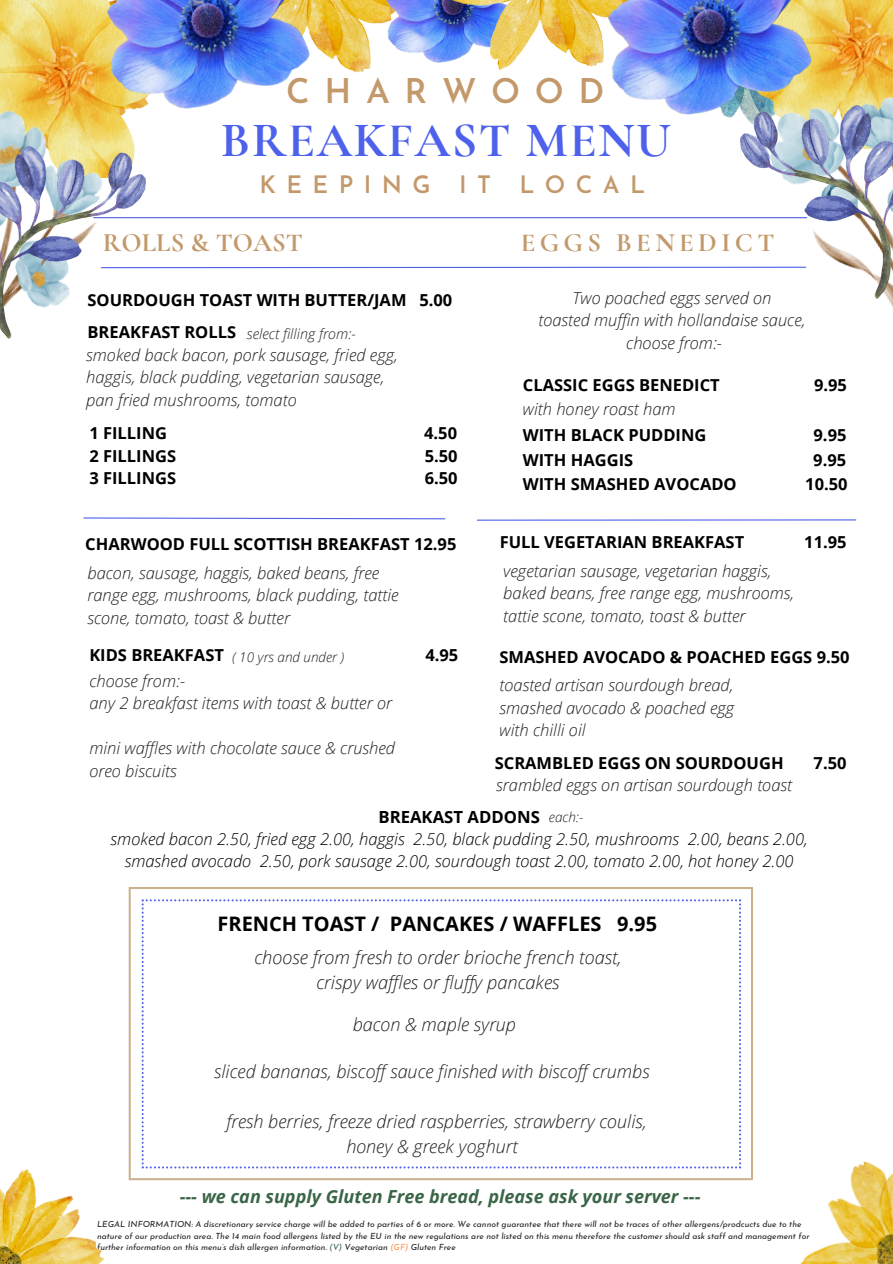
<style>
.page{position:relative;width:893px;height:1264px;background:#fff}
.page>*{position:absolute;margin:0;border:0;box-sizing:border-box;transform-origin:0 0}
.t1{font:700 49.5px "Cormorant Garamond";letter-spacing:.03em;color:#4d61eb}
.t2{font:600 34.05px "Josefin Sans";letter-spacing:.43em;color:#c3996b}
.t3{font:700 26.55px "Cormorant Garamond";letter-spacing:.165em;color:#c3996b}
.t4{font:700 26.55px "Cormorant Garamond";color:#c3996b}
.t5{font:600 24px "Josefin Sans";letter-spacing:.43em;color:#c3996b}
.t6{font:700 19.95px "Open Sans";color:#000}
.t7{font:italic 300 18.15px/24.8px "Open Sans";color:#231f20;text-align:center}
.t8{font:italic 300 18px "Open Sans";color:#231f20}
.t9{font:italic 700 18px "Open Sans";color:#3a6547}
.t10{font:700 16.65px "Open Sans";color:#000}
.t11{font:italic 300 16.5px/22.5px "Open Sans";color:#231f20}
.t12{font:700 16.5px "Open Sans";color:#000}
.t13{font:italic 300 16.5px "Open Sans";color:#000}
.t14{font:italic 300 14.25px "Open Sans";color:#231f20}
.t15{font:italic 300 13.5px "Open Sans";color:#231f20}
.t16{font:italic 8.55px/11.2px "Josefin Sans";color:#231f20}
.s1{color:#3a6547}
.s2{color:#ff914d}
</style>
<div class="page">
<hr style="left:94px;top:217px;width:712px;height:1px;background:#4d61eb">
<hr style="left:101px;top:267px;width:704px;height:1px;background:#4d61eb">
<svg style="left:83px;top:517px;width:363px;height:3px"></svg>
<hr style="left:477px;top:519px;width:378px;height:1px;background:#4d61eb">
<svg style="left:129px;top:887px;width:624px;height:293px"></svg>
<svg style="left:142px;top:899px;width:599px;height:269px"></svg>
<img style="left:310px;top:0;width:75px;height:73px">
<img style="left:385px;top:0;width:61px;height:62px">
<img style="left:446px;top:0;width:162px;height:69px">
<img style="left:0;top:1169px;width:103px;height:94px">
<img style="left:801px;top:1161px;width:91px;height:102px">
<img style="left:811px;top:0;width:81px;height:75px">
<img style="left:811px;top:75px;width:81px;height:231px">
<img style="left:0;top:0;width:146px;height:178px">
<img style="left:0;top:105px;width:133px;height:41px">
<img style="left:107px;top:0;width:203px;height:108px">
<img style="left:608px;top:0;width:203px;height:115px">
<img style="left:740px;top:105px;width:152px;height:193px">
<img style="left:0;top:146px;width:145px;height:193px">
<p class="t2" style="left:286px;top:77px;width:320px">CHARWOOD</p>
<p class="t1" style="left:221px;top:110px;width:451px">BREAKFAST MENU</p>
<p class="t5" style="left:259px;top:175px;width:387px">KEEPING IT LOCAL</p>
<p class="t4" style="left:103px;top:226px;width:201px">ROLLS &amp; TOAST</p>
<p class="t3" style="left:520px;top:226px;width:255px">EGGS BENEDICT</p>
<p class="t12" style="left:87px;top:288px;width:366px">SOURDOUGH TOAST WITH BUTTER/JAM 5.00</p>
<p class="t12" style="left:87px;top:320px;width:150px">BREAKFAST ROLLS</p>
<p class="t14" style="left:247px;top:324px;width:110px">select filling from:-</p>
<p class="t11" style="left:86px;top:343px;width:313px">smoked back bacon, pork sausage, fried egg, haggis, black pudding, vegetarian sausage, pan fried mushrooms, tomato</p>
<p class="t12" style="left:89px;top:421px;width:79px">1 FILLING</p>
<p class="t12" style="left:424px;top:421px;width:34px">4.50</p>
<p class="t12" style="left:89px;top:444px;width:88px">2 FILLINGS</p>
<p class="t12" style="left:424px;top:444px;width:34px">5.50</p>
<p class="t12" style="left:89px;top:466px;width:88px">3 FILLINGS</p>
<p class="t12" style="left:424px;top:466px;width:34px">6.50</p>
<p class="t12" style="left:85px;top:532px;width:372px">CHARWOOD FULL SCOTTISH BREAKFAST 12.95</p>
<p class="t11" style="left:87px;top:561px;width:313px">bacon, sausage, haggis, baked beans, free range egg, mushrooms, black pudding, tattie scone, tomato, toast &amp; butter</p>
<p class="t11" style="left:572px;top:286px;width:200px">Two poached eggs served on</p>
<p class="t11" style="left:538px;top:308px;width:268px">toasted muffin with hollandaise sauce,</p>
<p class="t11" style="left:626px;top:331px;width:97px">choose from:-</p>
<p class="t12" style="left:523px;top:373px;width:198px">CLASSIC EGGS BENEDICT</p>
<p class="t12" style="left:814px;top:373px;width:34px">9.95</p>
<p class="t12" style="left:523px;top:423px;width:185px">WITH BLACK PUDDING</p>
<p class="t12" style="left:813px;top:423px;width:34px">9.95</p>
<p class="t12" style="left:523px;top:448px;width:112px">WITH HAGGIS</p>
<p class="t12" style="left:813px;top:448px;width:34px">9.95</p>
<p class="t12" style="left:523px;top:472px;width:215px">WITH SMASHED AVOCADO</p>
<p class="t12" style="left:805px;top:472px;width:44px">10.50</p>
<p class="t11" style="left:523px;top:397px;width:154px">with honey roast ham</p>
<p class="t12" style="left:499px;top:530px;width:246px">FULL VEGETARIAN BREAKFAST</p>
<p class="t12" style="left:804px;top:530px;width:44px">11.95</p>
<p class="t11" style="left:503px;top:559px;width:292px">vegetarian sausage, vegetarian haggis, baked beans, free range egg, mushrooms, tattie scone, tomato, toast &amp; butter</p>
<p class="t12" style="left:89px;top:643px;width:136px">KIDS BREAKFAST</p>
<p class="t15" style="left:232px;top:647px;width:113px">( 10 yrs and under )</p>
<p class="t12" style="left:425px;top:643px;width:34px">4.95</p>
<p class="t12" style="left:499px;top:645px;width:351px">SMASHED AVOCADO &amp; POACHED EGGS 9.50</p>
<p class="t11" style="left:499px;top:673px;width:235px">toasted artisan sourdough bread,</p>
<p class="t11" style="left:499px;top:696px;width:236px">smashed avocado &amp; poached egg</p>
<p class="t11" style="left:499px;top:718px;width:88px">with chilli oil</p>
<h4 class="t12" style="left:494px;top:751px;width:290px">SCRAMBLED EGGS ON SOURDOUGH</h4>
<h4 class="t12" style="left:813px;top:751px;width:34px">7.50</h4>
<h6 class="t11" style="left:496px;top:773px;width:297px">srambled eggs on artisan sourdough toast</h6>
<h6 class="t13" style="left:111px;top:827px;width:698px">smoked bacon 2.50, fried egg 2.00, haggis 2.50, black pudding 2.50, mushrooms 2.00, beans 2.00,</h6>
<h6 class="t13" style="left:125px;top:849px;width:670px">smashed avocado 2.50, pork sausage 2.00, sourdough toast 2.00, tomato 2.00, hot honey 2.00</h6>
<p class="t11" style="left:89px;top:669px;width:97px">choose from:-</p>
<p class="t11" style="left:89px;top:691px;width:304px">any 2 breakfast items with toast &amp; butter or</p>
<p class="t11" style="left:89px;top:736px;width:307px">mini waffles with chocolate sauce &amp; crushed</p>
<p class="t11" style="left:89px;top:759px;width:89px">oreo biscuits</p>
<h6 class="t10" style="left:378px;top:805px;width:163px">BREAKAST ADDONS</h6>
<p class="t15" style="left:549px;top:807px;width:36px">each:-</p>
<p class="t6" style="left:217px;top:909px;width:441px">FRENCH TOAST / PANCAKES / WAFFLES 9.95</p>
<p class="t7" style="left:254px;top:944px;width:369px">choose from fresh to order brioche french toast, crispy waffles or fluffy pancakes</p>
<p class="t8" style="left:353px;top:1011px;width:165px">bacon &amp; maple syrup</p>
<p class="t8" style="left:214px;top:1059px;width:437px">sliced bananas, biscoff sauce finished with biscoff crumbs</p>
<p class="t8" style="left:226px;top:1108px;width:422px">fresh berries, freeze dried raspberries, strawberry coulis,</p>
<p class="t8" style="left:346px;top:1133px;width:173px">honey &amp; greek yoghurt</p>
<p class="t9" style="left:180px;top:1183px;width:522px">--- we can supply Gluten Free bread, please ask your server ---</p>
<h3 class="t16" style="left:97px;top:1219px;width:713px">LEGAL INFORMATION: A discretionary service charge will be added to parties of 6 or more. We cannot guarantee that there will not be traces of other allergens/prodcucts due to the nature of our production area. The 14 main food allergens listed by the EU in the new regulations are not listed on this menu therefore the customer should ask staff and management for further information on this menu’s dish allergen information. <span class="s1">(V)</span> Vegetarian <span class="s2">(GF)</span> Gluten Free</h3>
</div>
